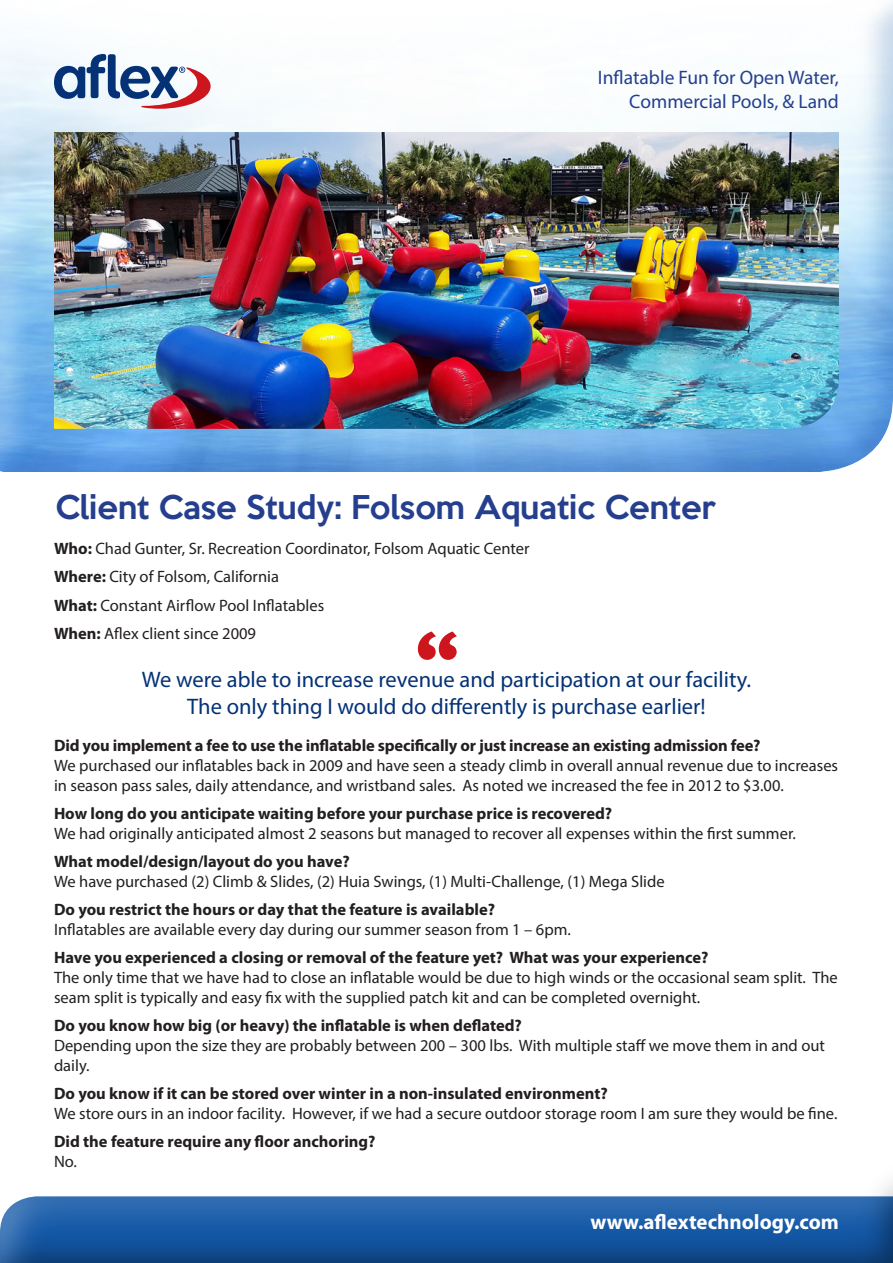
<style>
.page{position:relative;width:893px;height:1263px;background:#fff}
.page>*{position:absolute;margin:0;border:0;box-sizing:border-box;transform-origin:0 0}
.t1{font:500 30px "Keep Calm";color:#253f8e}
.t2{font:22.5px "Myriad Pro";color:#053276}
.t3{font:700 21px "Myriad Pro";color:#fff}
.t4{font:19.5px/23.4px "Myriad Pro";color:#253f8e;text-align:right}
.t5{font:16.5px/19.8px "Myriad Pro";color:#231f20}
.t6{font:700 16.5px "Myriad Pro";color:#231f20}
.s1{font-weight:700}
</style>
<div class="page">
<div style="left:0;top:0;width:893px;height:473px;background:#1358a7;opacity:.27"></div>
<svg style="left:54px;top:54px;width:157px;height:55px"></svg>
<img style="left:54px;top:132px;width:785px;height:297px">
<div style="left:0;top:1157px;width:893px;height:106px;background:#231f20;opacity:.75"></div>
<svg style="left:418px;top:631px;width:39px;height:29px"></svg>
<p class="t4" style="left:598px;top:66px;width:243px">Inflatable Fun for Open Water,<br>Commercial Pools, &amp; Land</p>
<p class="t1" style="left:55px;top:481px;width:662px">Client Case Study: Folsom Aquatic Center</p>
<p class="t5" style="left:54px;top:538px;width:477px"><span class="s1">Who:</span> Chad Gunter, Sr. Recreation Coordinator, Folsom Aquatic Center</p>
<p class="t5" style="left:54px;top:567px;width:227px"><span class="s1">Where:</span> City of Folsom, California</p>
<p class="t5" style="left:54px;top:595px;width:272px"><span class="s1">What:</span> Constant Airflow Pool Inflatables</p>
<p class="t5" style="left:54px;top:623px;width:204px"><span class="s1">When:</span> Aflex client since 2009</p>
<p class="t2" style="left:142px;top:666px;width:611px">We were able to increase revenue and participation at our facility.</p>
<p class="t2" style="left:187px;top:693px;width:520px">The only thing I would do differently is purchase earlier!</p>
<p class="t6" style="left:54px;top:735px;width:708px">Did you implement a fee to use the inflatable specifically or just increase an existing admission fee?</p>
<p class="t5" style="left:54px;top:755px;width:786px">We purchased our inflatables back in 2009 and have seen a steady climb in overall annual revenue due to increases in season pass sales, daily attendance, and wristband sales. As noted we increased the fee in 2012 to $3.00.</p>
<p class="t6" style="left:54px;top:803px;width:560px">How long do you anticipate waiting before your purchase price is recovered?</p>
<p class="t5" style="left:54px;top:823px;width:743px">We had originally anticipated almost 2 seasons but managed to recover all expenses within the first summer.</p>
<p class="t6" style="left:54px;top:851px;width:297px">What model/design/layout do you have?</p>
<p class="t5" style="left:54px;top:871px;width:612px">We have purchased (2) Climb &amp; Slides, (2) Huia Swings, (1) Multi-Challenge, (1) Mega Slide</p>
<p class="t6" style="left:54px;top:899px;width:443px">Do you restrict the hours or day that the feature is available?</p>
<p class="t5" style="left:54px;top:919px;width:518px">Inflatables are available every day during our summer season from 1 – 6pm.</p>
<p class="t6" style="left:54px;top:947px;width:656px">Have you experienced a closing or removal of the feature yet? What was your experience?</p>
<p class="t5" style="left:54px;top:967px;width:785px">The only time that we have had to close an inflatable would be due to high winds or the occasional seam split. The seam split is typically and easy fix with the supplied patch kit and can be completed overnight.</p>
<p class="t6" style="left:54px;top:1015px;width:469px">Do you know how big (or heavy) the inflatable is when deflated?</p>
<p class="t5" style="left:54px;top:1035px;width:772px">Depending upon the size they are probably between 200 – 300 lbs. With multiple staff we move them in and out daily.</p>
<p class="t6" style="left:54px;top:1083px;width:555px">Do you know if it can be stored over winter in a non-insulated environment?</p>
<p class="t5" style="left:54px;top:1103px;width:785px">We store ours in an indoor facility. However, if we had a secure outdoor storage room I am sure they would be fine.</p>
<p class="t6" style="left:54px;top:1131px;width:323px">Did the feature require any floor anchoring?</p>
<p class="t5" style="left:54px;top:1151px;width:24px">No.</p>
<p class="t3" style="left:590px;top:1208px;width:250px">www.aflextechnology.com</p>
</div>
